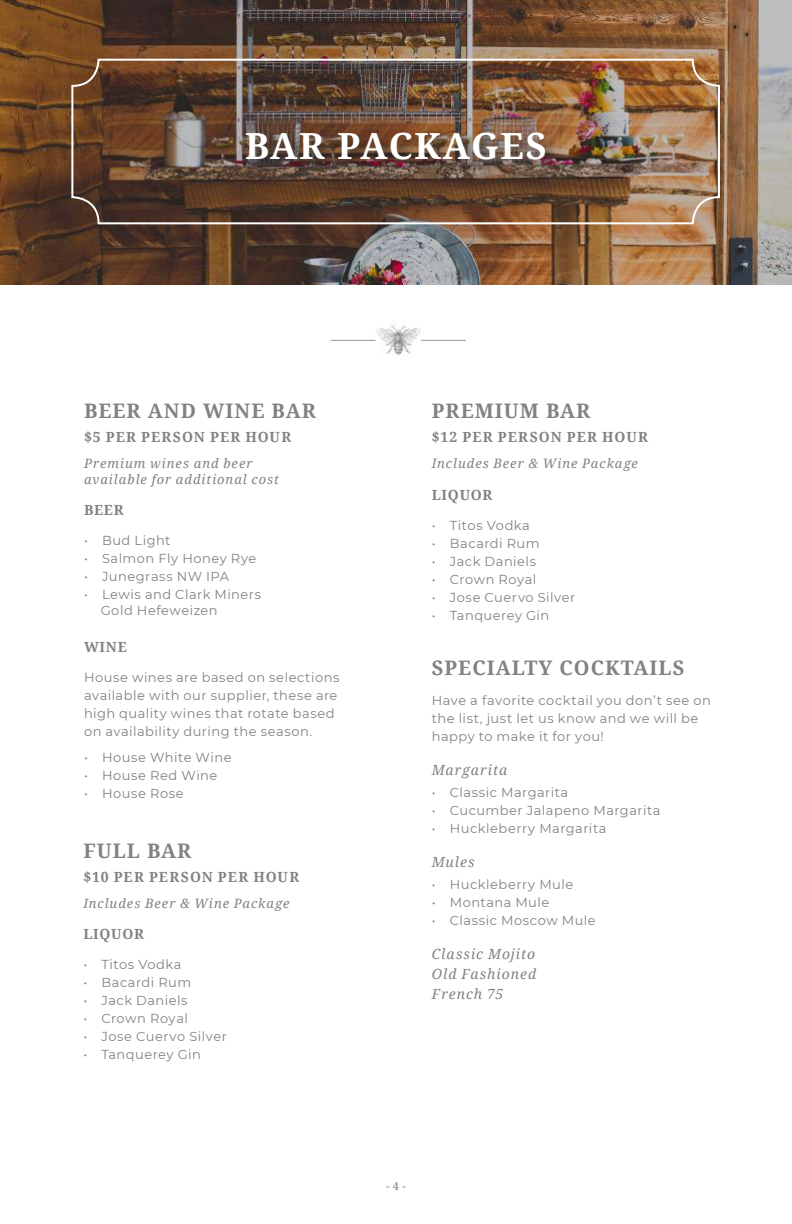
<style>
.page{position:relative;width:792px;height:1224px;background:#fff}
.page>*{position:absolute;margin:0;border:0;box-sizing:border-box;transform-origin:0 0}
.t1{font:700 36px "Noto Serif";letter-spacing:.05em;color:#fff}
.t2{font:700 20px "Noto Serif";letter-spacing:.05em;color:#7f8382}
.t3{font:700 14px "Noto Serif";letter-spacing:.07em;color:#7f8382}
.t4{font:italic 14px/20px "Noto Serif";letter-spacing:.07em;color:#7f8382;text-align:justify}
.t5{font:13px/18px "Montserrat";letter-spacing:.04em;color:#7f8382}
.t6{font:italic 13px/16px "Noto Serif";letter-spacing:.075em;color:#7f8382}
.t7{font:11px "Noto Serif";color:#7f8382}
</style>
<div class="page">
<img style="left:0;top:0;width:792px;height:284px">
<div style="left:243px;top:129px;width:318px;height:46px;background:#231f20;opacity:.75"></div>
<div style="left:71px;top:59px;width:649px;height:165px;border:2px solid #fff;border-radius:26px"></div>
<img style="left:373px;top:325px;width:51px;height:30px">
<hr style="left:331px;top:340px;width:44px;height:1px;background:#979998">
<hr style="left:421px;top:340px;width:45px;height:1px;background:#979998">
<h1 class="t1" style="left:245px;top:120px;width:303px">BAR PACKAGES</h1>
<h2 class="t2" style="left:84px;top:397px;width:233px">BEER AND WINE BAR</h2>
<p class="t3" style="left:84px;top:427px;width:209px">$5 PER PERSON PER HOUR</p>
<p class="t6" style="left:84px;top:455px;width:196px">Premium wines and beer available for additional cost</p>
<p class="t3" style="left:84px;top:500px;width:41px">BEER</p>
<p class="t5" style="left:84px;top:531px;width:88px">• Bud Light</p>
<p class="t5" style="left:84px;top:549px;width:174px">• Salmon Fly Honey Rye</p>
<p class="t5" style="left:84px;top:567px;width:147px">• Junegrass NW IPA</p>
<p class="t5" style="left:101px;top:586px;width:162px;line-height:16px;text-indent:-17px">• Lewis and Clark Miners<br>Gold Hefeweizen</p>
<p class="t3" style="left:84px;top:637px;width:44px">WINE</p>
<p class="t5" style="left:84px;top:668px;width:257px">House wines are based on selections available with our supplier, these are high quality wines that rotate based on availability during the season.</p>
<p class="t5" style="left:84px;top:748px;width:149px">• House White Wine</p>
<p class="t5" style="left:84px;top:766px;width:135px">• House Red Wine</p>
<p class="t5" style="left:84px;top:784px;width:101px">• House Rose</p>
<h2 class="t2" style="left:83px;top:836px;width:109px">FULL BAR</h2>
<p class="t3" style="left:83px;top:867px;width:217px">$10 PER PERSON PER HOUR</p>
<p class="t6" style="left:83px;top:895px;width:208px">Includes Beer &amp; Wine Package</p>
<p class="t3" style="left:83px;top:924px;width:62px">LIQUOR</p>
<p class="t5" style="left:83px;top:955px;width:100px">• Titos Vodka</p>
<p class="t5" style="left:83px;top:973px;width:109px">• Bacardi Rum</p>
<p class="t5" style="left:83px;top:991px;width:106px">• Jack Daniels</p>
<p class="t5" style="left:83px;top:1009px;width:106px">• Crown Royal</p>
<p class="t5" style="left:83px;top:1027px;width:145px">• Jose Cuervo Silver</p>
<p class="t5" style="left:83px;top:1045px;width:119px">• Tanquerey Gin</p>
<h2 class="t2" style="left:432px;top:397px;width:160px">PREMIUM BAR</h2>
<p class="t3" style="left:432px;top:427px;width:218px">$12 PER PERSON PER HOUR</p>
<p class="t6" style="left:432px;top:455px;width:208px">Includes Beer &amp; Wine Package</p>
<p class="t3" style="left:432px;top:485px;width:62px">LIQUOR</p>
<p class="t5" style="left:432px;top:516px;width:100px">• Titos Vodka</p>
<p class="t5" style="left:432px;top:534px;width:109px">• Bacardi Rum</p>
<p class="t5" style="left:432px;top:552px;width:106px">• Jack Daniels</p>
<p class="t5" style="left:432px;top:570px;width:106px">• Crown Royal</p>
<p class="t5" style="left:432px;top:588px;width:145px">• Jose Cuervo Silver</p>
<p class="t5" style="left:432px;top:606px;width:119px">• Tanquerey Gin</p>
<h2 class="t2" style="left:432px;top:654px;width:254px">SPECIALTY COCKTAILS</h2>
<p class="t5" style="left:432px;top:691px;width:281px">Have a favorite cocktail you don’t see on the list, just let us know and we will be happy to make it for you!</p>
<p class="t4" style="left:432px;top:759px;width:77px">Margarita</p>
<p class="t5" style="left:432px;top:783px;width:138px">• Classic Margarita</p>
<p class="t5" style="left:432px;top:801px;width:230px">• Cucumber Jalapeno Margarita</p>
<p class="t5" style="left:432px;top:819px;width:176px">• Huckleberry Margarita</p>
<p class="t4" style="left:432px;top:851px;width:44px">Mules</p>
<p class="t5" style="left:432px;top:875px;width:143px">• Huckleberry Mule</p>
<p class="t5" style="left:432px;top:893px;width:119px">• Montana Mule</p>
<p class="t5" style="left:432px;top:911px;width:165px">• Classic Moscow Mule</p>
<p class="t4" style="left:432px;top:943px;width:106px">Classic Mojito Old Fashioned French 75</p>
<p class="t7" style="left:386px;top:1179px;width:21px">- 4 -</p>
</div>
